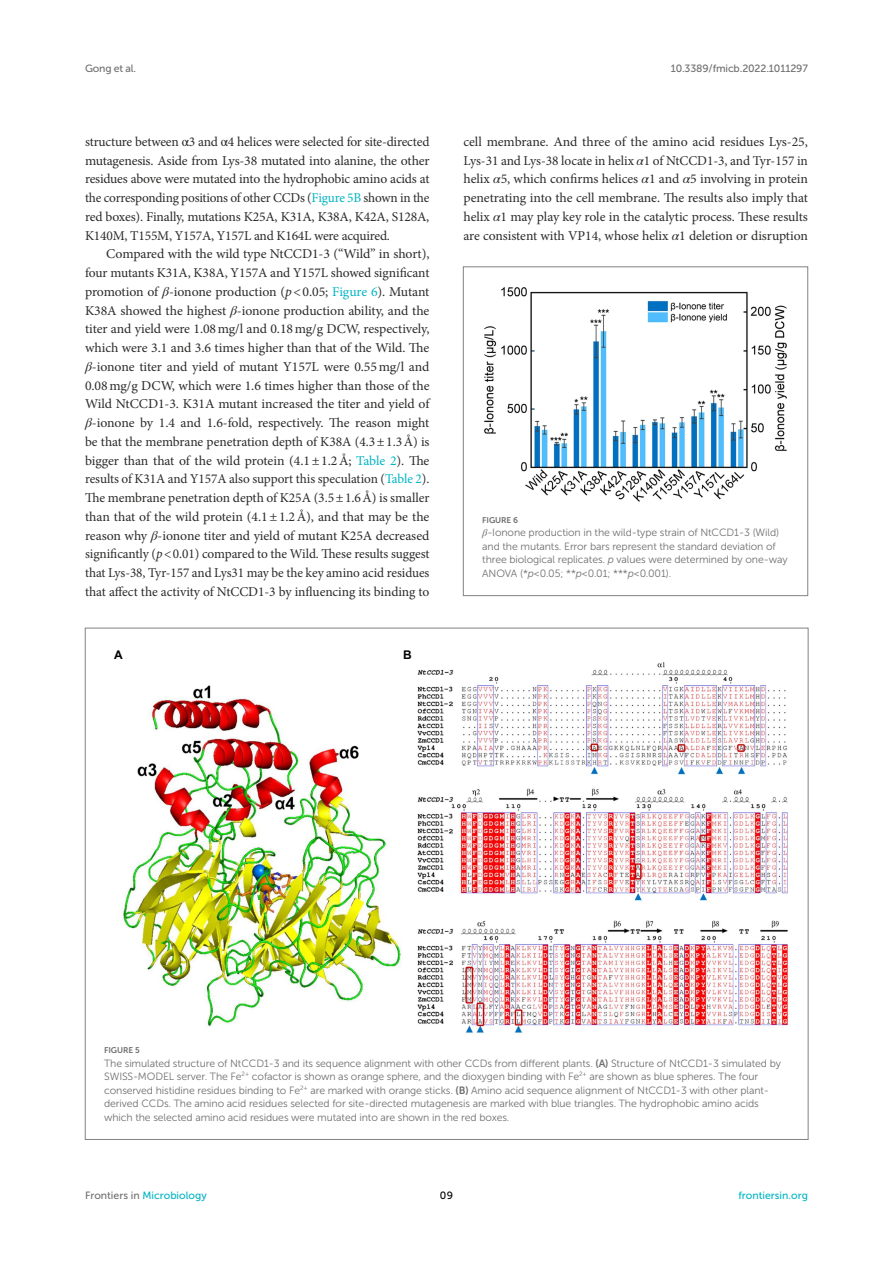
<style>
.page{position:relative;width:893px;height:1263px;background:#fff}
.page>*{position:absolute;margin:0;border:0;box-sizing:border-box;transform-origin:0 0}
.TEXT{font:13.5px/18.8px "Minion Pro";letter-spacing:-.01em;color:#2b2b2a;text-align:justify}
.t1{font:700 12px "Arial";color:#000}
.FIG_LEG{font:10.5px/13.5px "Museo Sans 300";letter-spacing:-.01em;color:#706f70}
.t2{font:10.5px "Museo Sans 500";color:#00b4c4}
.t3{font:10.5px "Museo Sans 500";letter-spacing:-.015em;color:#706f70}
.t4{font:10.5px "Museo Sans 500";color:#000}
.FIG_HD{font:8.25px "Museo Sans 700";letter-spacing:-.01em;color:#706f70}
.s1{font-family:"STIX General"}
.s2{color:#00b4c4}
.s3{font-family:"STIX General";font-style:italic}
.s4{font-style:italic}
.s5{font-family:"Museo Sans 700"}
.s6{color:#706f70}
</style>
<div class="page">
<img style="left:122px;top:662px;width:666px;height:372px">
<img style="left:484px;top:287px;width:303px;height:215px">
<div style="left:463px;top:267px;width:345px;height:329px;border:1px solid #808285"></div>
<p class="t3" style="left:85px;top:63px;width:53px">Gong et al.</p>
<p class="t3" style="left:671px;top:63px;width:139px">10.3389/fmicb.2022.1011297</p>
<p class="TEXT" style="left:85px;top:132px;width:346px">structure between <span class="s1">α</span>3 and <span class="s1">α</span>4 helices were selected for site-directed mutagenesis. Aside from Lys-38 mutated into alanine, the other residues above were mutated into the hydrophobic amino acids at the corresponding positions of other CCDs (<span class="s2">Figure 5B</span> shown in the red boxes). Finally, mutations K25A, K31A, K38A, K42A, S128A, K140M, T155M, Y157A, Y157L and K164L were acquired.</p>
<p class="TEXT" style="left:85px;top:245px;width:346px;text-indent:21px">Compared with the wild type NtCCD1-3 (“Wild” in short), four mutants K31A, K38A, Y157A and Y157L showed significant promotion of <span class="s3">β</span>-ionone production (<span class="s4">p</span>&lt;0.05; <span class="s2">Figure 6</span>). Mutant K38A showed the highest <span class="s3">β</span>-ionone production ability, and the titer and yield were 1.08mg/l and 0.18mg/g DCW, respectively, which were 3.1 and 3.6 times higher than that of the Wild. The <span class="s3">β</span>-ionone titer and yield of mutant Y157L were 0.55mg/l and 0.08mg/g DCW, which were 1.6 times higher than those of the Wild NtCCD1-3. K31A mutant increased the titer and yield of <span class="s3">β</span>-ionone by 1.4 and 1.6-fold, respectively. The reason might be that the membrane penetration depth of K38A (4.3±1.3Å) is bigger than that of the wild protein (4.1±1.2Å; <span class="s2">Table 2</span>). The results of K31A and Y157A also support this speculation (<span class="s2">Table 2</span>).<br>The membrane penetration depth of K25A (3.5±1.6Å) is smaller than that of the wild protein (4.1±1.2Å), and that may be the reason why <span class="s3">β</span>-ionone titer and yield of mutant K25A decreased significantly (<span class="s4">p</span>&lt;0.01) compared to the Wild. These results suggest that Lys-38, Tyr-157 and Lys31 may be the key amino acid residues that affect the activity of NtCCD1-3 by influencing its binding to</p>
<p class="t1" style="left:114px;top:647px;width:10px">A</p>
<p class="t1" style="left:403px;top:647px;width:10px">B</p>
<p class="TEXT" style="left:463px;top:132px;width:346px">cell membrane. And three of the amino acid residues Lys-25, Lys-31 and Lys-38 locate in helix <span class="s3">α</span>1 of NtCCD1-3, and Tyr-157 in helix <span class="s3">α</span>5, which confirms helices <span class="s3">α</span>1 and <span class="s3">α</span>5 involving in protein penetrating into the cell membrane. The results also imply that helix <span class="s3">α</span>1 may play key role in the catalytic process. These results are consistent with VP14, whose helix <span class="s3">α</span>1 deletion or disruption</p>
<p class="FIG_HD" style="left:482px;top:515px;width:37px">FIGURE 6</p>
<p class="FIG_LEG" style="left:482px;top:526px;width:307px"><span class="s3">β</span>-Ionone production in the wild-type strain of NtCCD1-3 (Wild) and the mutants. Error bars represent the standard deviation of three biological replicates. <span class="s4">p</span> values were determined by one-way ANOVA (*<span class="s4">p</span> &lt; 0.05; **<span class="s4">p</span> &lt; 0.01; ***<span class="s4">p</span> &lt; 0.001).</p>
<p class="FIG_HD" style="left:104px;top:1045px;width:37px">FIGURE 5</p>
<p class="FIG_LEG" style="left:104px;top:1056px;width:678px">The simulated structure of NtCCD1-3 and its sequence alignment with other CCDs from different plants. <span class="s5">(A)</span> Structure of NtCCD1-3 simulated by SWISS-MODEL server. The Fe<sup>2+</sup> cofactor is shown as orange sphere, and the dioxygen binding with Fe<sup>2+</sup> are shown as blue spheres. The four conserved histidine residues binding to Fe<sup>2+</sup> are marked with orange sticks. <span class="s5">(B)</span> Amino acid sequence alignment of NtCCD1-3 with other plant&shy;derived CCDs. The amino acid residues selected for site-directed mutagenesis are marked with blue triangles. The hydrophobic amino acids which the selected amino acid residues were mutated into are shown in the red boxes.</p>
<p class="t2" style="left:85px;top:1190px;width:123px"><span class="s6">Frontiers in</span> Microbiology</p>
<p class="t4" style="left:440px;top:1190px;width:15px">09</p>
<p class="t2" style="left:738px;top:1190px;width:71px">frontiersin.org</p>
</div>
